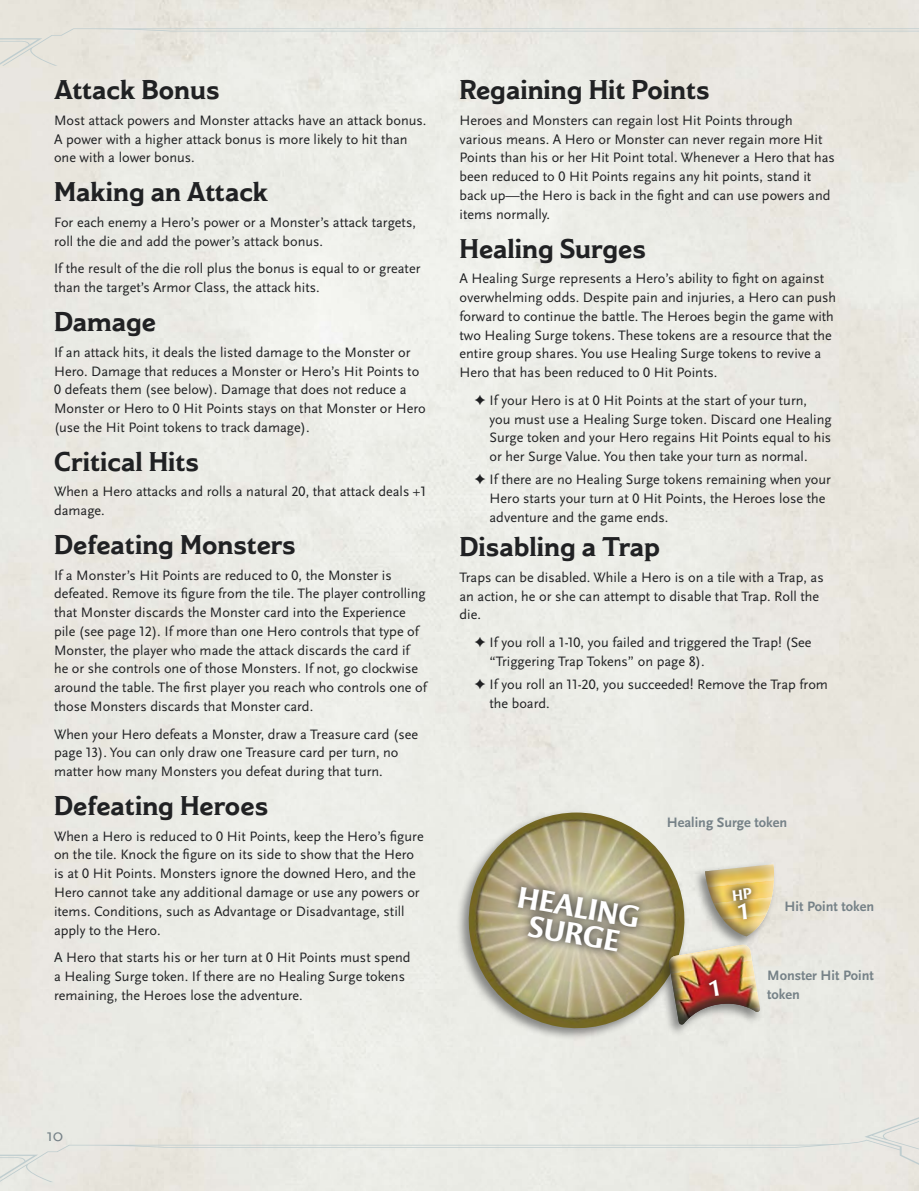
<style>
.page{position:relative;width:919px;height:1191px;background:#fff}
.page>*{position:absolute;margin:0;border:0;box-sizing:border-box;transform-origin:0 0}
.t1{font:700 30px/27px "Mentor Sans Std";color:#fff;text-align:center}
.t2{font:700 27px "Modesto Text";color:#202123}
.t3{font:18px "Scala Sans OT";color:#758187}
.t4{font:14.25px/18.8px "Scala Sans OT";color:#202123}
.t5{font:700 14.25px/18.8px "Scala Sans OT";color:#758187}
</style>
<div class="page">
<svg style="left:0;top:1117px;width:918px;height:65px;fill:#e9eae4"></svg>
<svg style="left:0;top:28px;width:918px;height:38px"></svg>
<div style="left:456px;top:809px;width:231px;height:232px;background:#ebece6"></div>
<img style="left:460px;top:812px;width:233px;height:224px">
<svg style="left:502px;top:875px;width:148px;height:91px"></svg>
<div style="left:656px;top:941px;width:107px;height:96px;background:#202123;opacity:.5"></div>
<img style="left:668px;top:944px;width:92px;height:80px">
<img style="left:668px;top:945px;width:84px;height:28px">
<img style="left:673px;top:975px;width:84px;height:30px">
<img style="left:678px;top:1007px;width:82px;height:17px">
<img style="left:671px;top:944px;width:74px;height:13px">
<img style="left:670px;top:960px;width:84px;height:29px">
<img style="left:676px;top:991px;width:83px;height:30px">
<div style="left:692px;top:861px;width:85px;height:87px;background:#202123;opacity:.5"></div>
<img style="left:705px;top:887px;width:69px;height:49px">
<img style="left:705px;top:875px;width:69px;height:12px">
<img style="left:713px;top:903px;width:58px;height:16px">
<img style="left:705px;top:864px;width:69px;height:11px">
<img style="left:707px;top:880px;width:66px;height:23px">
<img style="left:764px;top:914px;width:2px;height:20px">
<svg style="left:698px;top:969px;width:32px;height:38px"></svg>
<svg style="left:722px;top:877px;width:42px;height:59px"></svg>
<h2 class="t2" style="left:54px;top:76px;width:167px">Attack Bonus</h2>
<p class="t4" style="left:54px;top:111px;width:374px">Most attack powers and Monster attacks have an attack bonus.<br>A power with a higher attack bonus is more likely to hit than one with a lower bonus.</p>
<h2 class="t2" style="left:54px;top:178px;width:216px">Making an Attack</h2>
<p class="t4" style="left:54px;top:213px;width:363px">For each enemy a Hero’s power or a Monster’s attack targets, roll the die and add the power’s attack bonus.</p>
<p class="t4" style="left:54px;top:260px;width:368px">If the result of the die roll plus the bonus is equal to or greater than the target’s Armor Class, the attack hits.</p>
<h2 class="t2" style="left:54px;top:307px;width:104px">Damage</h2>
<p class="t4" style="left:54px;top:343px;width:373px">If an attack hits, it deals the listed damage to the Monster or Hero. Damage that reduces a Monster or Hero’s Hit Points to 0 defeats them (see below). Damage that does not reduce a Monster or Hero to 0 Hit Points stays on that Monster or Hero (use the Hit Point tokens to track damage).</p>
<h2 class="t2" style="left:54px;top:447px;width:146px">Critical Hits</h2>
<p class="t4" style="left:54px;top:482px;width:374px">When a Hero attacks and rolls a natural 20, that attack deals +1 damage.</p>
<h2 class="t2" style="left:54px;top:530px;width:243px">Defeating Monsters</h2>
<p class="t4" style="left:54px;top:566px;width:376px">If a Monster’s Hit Points are reduced to 0, the Monster is defeated. Remove its figure from the tile. The player controlling that Monster discards the Monster card into the Experience pile (see page 12). If more than one Hero controls that type of Monster, the player who made the attack discards the card if he or she controls one of those Monsters. If not, go clockwise around the table. The first player you reach who controls one of those Monsters discards that Monster card.</p>
<p class="t4" style="left:54px;top:725px;width:365px">When your Hero defeats a Monster, draw a Treasure card (see page 13). You can only draw one Treasure card per turn, no matter how many Monsters you defeat during that turn.</p>
<h2 class="t2" style="left:54px;top:791px;width:216px">Defeating Heroes</h2>
<p class="t4" style="left:54px;top:827px;width:371px">When a Hero is reduced to 0 Hit Points, keep the Hero’s figure on the tile. Knock the figure on its side to show that the Hero is at 0 Hit Points. Monsters ignore the downed Hero, and the Hero cannot take any additional damage or use any powers or items. Conditions, such as Advantage or Disadvantage, still apply to the Hero.</p>
<p class="t4" style="left:54px;top:948px;width:358px">A Hero that starts his or her turn at 0 Hit Points must spend a Healing Surge token. If there are no Healing Surge tokens remaining, the Heroes lose the adventure.</p>
<h2 class="t2" style="left:459px;top:76px;width:251px">Regaining Hit Points</h2>
<p class="t4" style="left:459px;top:111px;width:377px">Heroes and Monsters can regain lost Hit Points through various means. A Hero or Monster can never regain more Hit Points than his or her Hit Point total. Whenever a Hero that has been reduced to 0 Hit Points regains any hit points, stand it back up—the Hero is back in the fight and can use powers and items normally.</p>
<h2 class="t2" style="left:459px;top:234px;width:188px">Healing Surges</h2>
<p class="t4" style="left:459px;top:269px;width:378px">A Healing Surge represents a Hero’s ability to fight on against overwhelming odds. Despite pain and injuries, a Hero can push forward to continue the battle. The Heroes begin the game with two Healing Surge tokens. These tokens are a resource that the entire group shares. You use Healing Surge tokens to revive a Hero that has been reduced to 0 Hit Points.</p>
<p class="t4" style="left:489px;top:391px;width:344px;text-indent:-15px">✦ If your Hero is at 0 Hit Points at the start of your turn, you must use a Healing Surge token. Discard one Healing Surge token and your Hero regains Hit Points equal to his or her Surge Value. You then take your turn as normal.</p>
<p class="t4" style="left:489px;top:470px;width:343px;text-indent:-15px">✦ If there are no Healing Surge tokens remaining when your<br>Hero starts your turn at 0 Hit Points, the Heroes lose the adventure and the game ends.</p>
<h2 class="t2" style="left:459px;top:532px;width:202px">Disabling a Trap</h2>
<p class="t4" style="left:459px;top:568px;width:366px">Traps can be disabled. While a Hero is on a tile with a Trap, as an action, he or she can attempt to disable that Trap. Roll the die.</p>
<p class="t4" style="left:489px;top:633px;width:323px;text-indent:-15px">✦ If you roll a 1-10, you failed and triggered the Trap! (See “Triggering Trap Tokens” on page 8).</p>
<p class="t4" style="left:489px;top:675px;width:340px;text-indent:-15px">✦ If you roll an 11-20, you succeeded! Remove the Trap from the board.</p>
<h1 class="t1" style="left:520px;top:883px;width:125px;rotate:10deg">HEALING<br>SURGE</h1>
<p class="t5" style="left:666px;top:813px;width:122px">Healing Surge token</p>
<p class="t5" style="left:784px;top:897px;width:91px">Hit Point token</p>
<p class="t5" style="left:767px;top:966px;width:108px">Monster Hit Point token</p>
<p class="t3" style="left:46px;top:1125px;width:19px">10</p>
</div>
